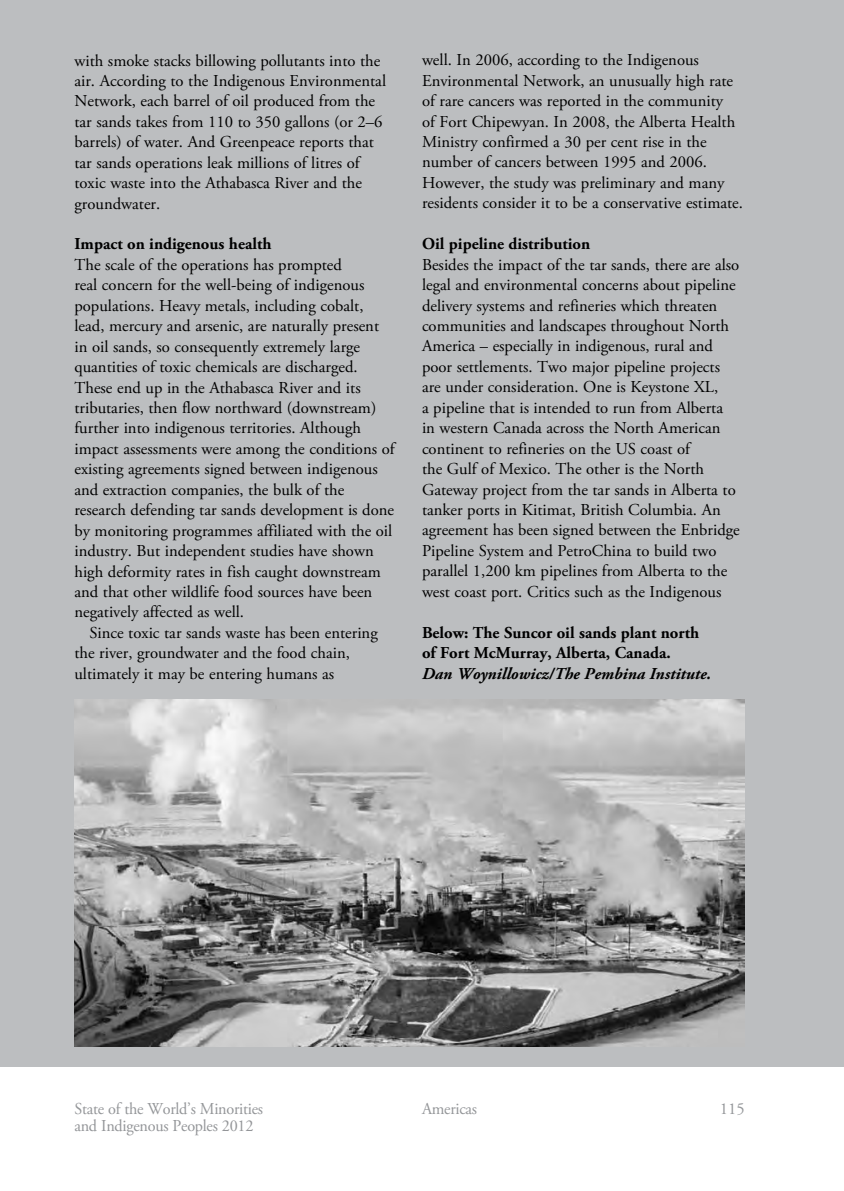
<style>
.page{position:relative;width:844px;height:1191px;background:#fff}
.page>*{position:absolute;margin:0;border:0;box-sizing:border-box;transform-origin:0 0}
.t1{font:16.62px/20.5px "Adobe Garamond Pro";color:#000}
.t2{font:700 16.62px/20.5px "Adobe Garamond Pro";color:#000}
.t3{font:16.62px "Adobe Garamond Pro";letter-spacing:-.015em;color:#939598}
.t4{font:italic 700 16.62px "Adobe Garamond Pro";color:#000}
</style>
<div class="page">
<div style="left:0;top:0;width:843px;height:1067px;background:#bcbec0"></div>
<img style="left:74px;top:699px;width:670px;height:347px">
<p class="t1" style="left:74px;top:51px;width:313px">with smoke stacks billowing pollutants into the air. According to the Indigenous Environmental Network, each barrel of oil produced from the tar sands takes from 110 to 350 gallons (or 2–6 barrels) of water. And Greenpeace reports that tar sands operations leak millions of litres of toxic waste into the Athabasca River and the groundwater.</p>
<p class="t2" style="left:74px;top:234px;width:198px">Impact on indigenous health</p>
<p class="t1" style="left:74px;top:255px;width:321px">The scale of the operations has prompted<br>real concern for the well-being of indigenous populations. Heavy metals, including cobalt, lead, mercury and arsenic, are naturally present in oil sands, so consequently extremely large quantities of toxic chemicals are discharged.<br>These end up in the Athabasca River and its tributaries, then flow northward (downstream) further into indigenous territories. Although impact assessments were among the conditions of existing agreements signed between indigenous and extraction companies, the bulk of the research defending tar sands development is done by monitoring programmes affiliated with the oil industry. But independent studies have shown high deformity rates in fish caught downstream and that other wildlife food sources have been negatively affected as well.</p>
<p class="t1" style="left:74px;top:623px;width:305px;text-indent:15px">Since toxic tar sands waste has been entering the river, groundwater and the food chain, ultimately it may be entering humans as</p>
<p class="t1" style="left:422px;top:50px;width:322px">well. In 2006, according to the Indigenous Environmental Network, an unusually high rate of rare cancers was reported in the community<br>of Fort Chipewyan. In 2008, the Alberta Health Ministry confirmed a 30 per cent rise in the number of cancers between 1995 and 2006.<br>However, the study was preliminary and many residents consider it to be a conservative estimate.</p>
<p class="t2" style="left:422px;top:234px;width:170px">Oil pipeline distribution</p>
<p class="t1" style="left:422px;top:255px;width:319px">Besides the impact of the tar sands, there are also legal and environmental concerns about pipeline delivery systems and refineries which threaten communities and landscapes throughout North America – especially in indigenous, rural and poor settlements. Two major pipeline projects are under consideration. One is Keystone XL,<br>a pipeline that is intended to run from Alberta in western Canada across the North American continent to refineries on the US coast of<br>the Gulf of Mexico. The other is the North Gateway project from the tar sands in Alberta to tanker ports in Kitimat, British Columbia. An agreement has been signed between the Enbridge Pipeline System and PetroChina to build two parallel 1,200 km pipelines from Alberta to the west coast port. Critics such as the Indigenous</p>
<p class="t2" style="left:422px;top:623px;width:278px">Below: The Suncor oil sands plant north of Fort McMurray, Alberta, Canada.</p>
<p class="t4" style="left:422px;top:664px;width:291px">Dan Woynillowicz/The Pembina Institute.</p>
<p class="t3" style="left:74px;top:1098px;width:190px">State of the World’s Minorities</p>
<p class="t3" style="left:422px;top:1098px;width:57px">Americas</p>
<p class="t3" style="left:74px;top:1116px;width:180px">and Indigenous Peoples 2012</p>
<p class="t3" style="left:719px;top:1098px;width:26px">115</p>
</div>
